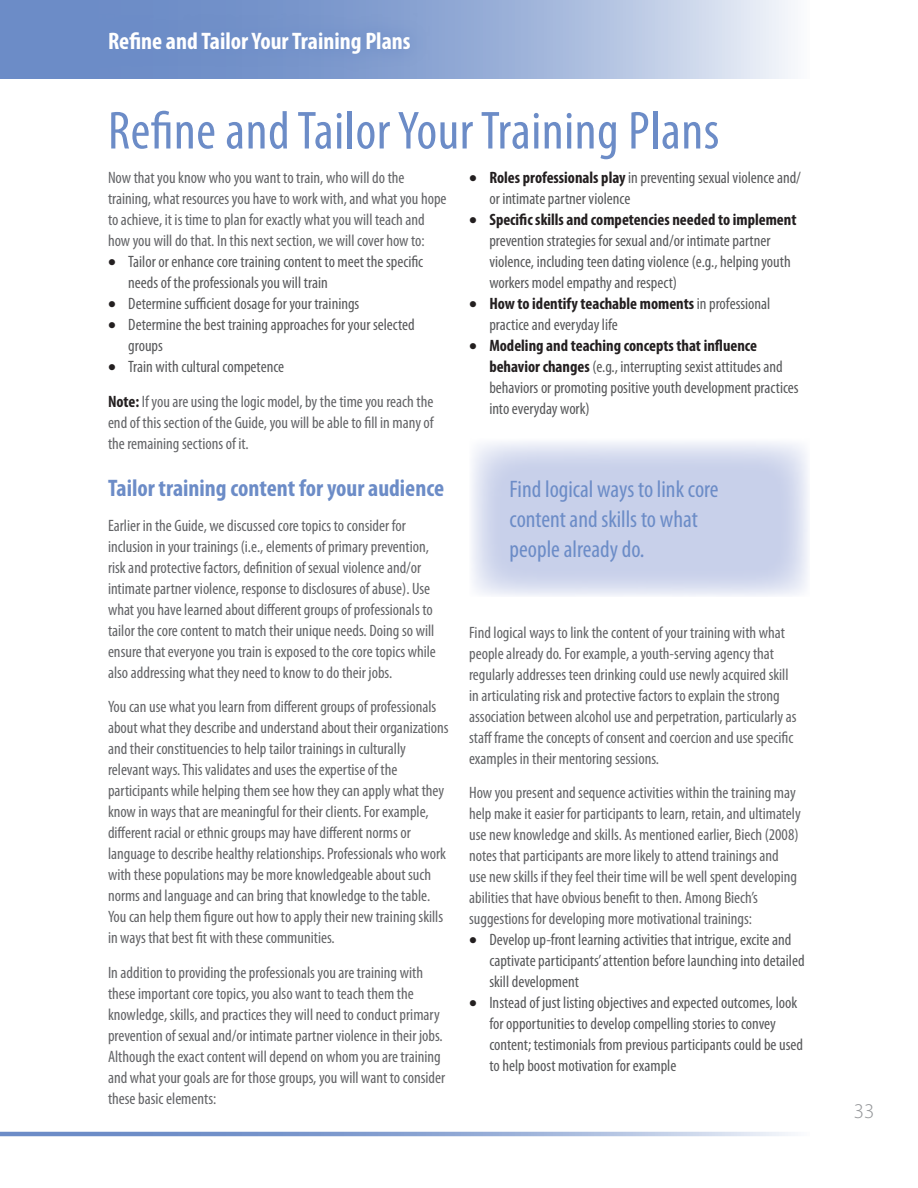
<style>
.page{position:relative;width:918px;height:1188px;background:#fff}
.page>*{position:absolute;margin:0;border:0;box-sizing:border-box;transform-origin:0 0}
.heading_A{font:condensed 54px "Myriad Pro";letter-spacing:.01em;color:#6c8cc7}
.t1{font:condensed 24px/30px "Myriad Pro";color:#6c8cc7}
.heading_3{font:700 condensed 24px "Myriad Pro";color:#6c8cc7}
.t2{font:700 condensed 24px "Myriad Pro";color:#fff}
.t3{font:300 21px "Myriad Pro";color:#939598}
.t4{font:condensed 16.5px/21px "Myriad Pro";color:#636467}
.t5{font:condensed 16.5px/21px "Myriad Pro";color:#58595b}
.s1{font-weight:700;color:#231f20}
</style>
<div class="page">
<svg style="left:472px;top:442px;width:336px;height:154px;background:#d0d7ed"></svg>
<svg style="left:0;top:0;width:791px;height:79px;background:#a1b5db"></svg>
<svg style="left:88px;top:11px;width:599px;height:68px;background:#8ba4d2"></svg>
<svg style="left:0;top:1132px;width:791px;height:4px;background:#93aad5"></svg>
<h2 class="t2" style="left:108px;top:28px;width:304px">Refine and Tailor Your Training Plans</h2>
<p class="heading_A" style="left:108px;top:101px;width:613px">Refine and Tailor Your Training Plans</p>
<p class="t4" style="left:108px;top:168px;width:340px">Now that you know who you want to train, who will do the training, what resources you have to work with, and what you hope to achieve, it is time to plan for exactly what you will teach and how you will do that. In this next section, we will cover how to:</p>
<p class="t5" style="left:128px;top:252px;width:297px">Tailor or enhance core training content to meet the specific needs of the professionals you will train</p>
<p class="t5" style="left:128px;top:294px;width:233px">Determine sufficient dosage for your trainings</p>
<p class="t5" style="left:128px;top:315px;width:288px">Determine the best training approaches for your selected groups</p>
<p class="t5" style="left:128px;top:357px;width:158px">Train with cultural competence</p>
<p class="t4" style="left:108px;top:391px;width:327px;text-align:justify"><span class="s1">Note:</span> If you are using the logic model, by the time you reach the end of this section of the Guide, you will be able to fill in many of the remaining sections of it.</p>
<p class="heading_3" style="left:108px;top:475px;width:338px">Tailor training content for your audience</p>
<p class="t4" style="left:108px;top:515px;width:329px">Earlier in the Guide, we discussed core topics to consider for inclusion in your trainings (i.e., elements of primary prevention, risk and protective factors, definition of sexual violence and/or intimate partner violence, response to disclosures of abuse). Use what you have learned about different groups of professionals to tailor the core content to match their unique needs. Doing so will ensure that everyone you train is exposed to the core topics while also addressing what they need to know to do their jobs.</p>
<p class="t4" style="left:108px;top:697px;width:342px">You can use what you learn from different groups of professionals about what they describe and understand about their organizations and their constituencies to help tailor trainings in culturally relevant ways. This validates and uses the expertise of the participants while helping them see how they can apply what they know in ways that are meaningful for their clients. For example, different racial or ethnic groups may have different norms or language to describe healthy relationships. Professionals who work with these populations may be more knowledgeable about such norms and language and can bring that knowledge to the table.<br>You can help them figure out how to apply their new training skills in ways that best fit with these communities.</p>
<p class="t4" style="left:108px;top:962px;width:339px">In addition to providing the professionals you are training with these important core topics, you also want to teach them the knowledge, skills, and practices they will need to conduct primary prevention of sexual and/or intimate partner violence in their jobs.<br>Although the exact content will depend on whom you are training and what your goals are for those groups, you will want to consider these basic elements:</p>
<p class="t5" style="left:489px;top:168px;width:313px"><span class="s1">Roles professionals play</span> in preventing sexual violence and/ or intimate partner violence</p>
<p class="t5" style="left:489px;top:210px;width:309px"><span class="s1">Specific skills and competencies needed to implement </span>prevention strategies for sexual and/or intimate partner violence, including teen dating violence (e.g., helping youth workers model empathy and respect)</p>
<p class="t5" style="left:489px;top:294px;width:283px"><span class="s1">How to identify teachable moments</span> in professional practice and everyday life</p>
<p class="t5" style="left:489px;top:336px;width:311px"><span class="s1">Modeling and teaching concepts that influence behavior changes</span> (e.g., interrupting sexist attitudes and behaviors or promoting positive youth development practices into everyday work)</p>
<h2 class="t1" style="left:510px;top:474px;width:210px">Find logical ways to link core content and skills to what people already do.</h2>
<p class="t4" style="left:469px;top:622px;width:329px">Find logical ways to link the content of your training with what people already do. For example, a youth-serving agency that regularly addresses teen drinking could use newly acquired skill in articulating risk and protective factors to explain the strong association between alcohol use and perpetration, particularly as staff frame the concepts of consent and coercion and use specific examples in their mentoring sessions.</p>
<p class="t4" style="left:469px;top:783px;width:333px">How you present and sequence activities within the training may help make it easier for participants to learn, retain, and ultimately use new knowledge and skills. As mentioned earlier, Biech (2008) notes that participants are more likely to attend trainings and<br>use new skills if they feel their time will be well spent developing abilities that have obvious benefit to then. Among Biech’s suggestions for developing more motivational trainings:</p>
<p class="t5" style="left:489px;top:930px;width:317px">Develop up-front learning activities that intrigue, excite and captivate participants’ attention before launching into detailed skill development</p>
<p class="t5" style="left:489px;top:993px;width:315px">Instead of just listing objectives and expected outcomes, look for opportunities to develop compelling stories to convey content; testimonials from previous participants could be used to help boost motivation for example</p>
<p class="t3" style="left:854px;top:1100px;width:22px">33</p>
</div>
